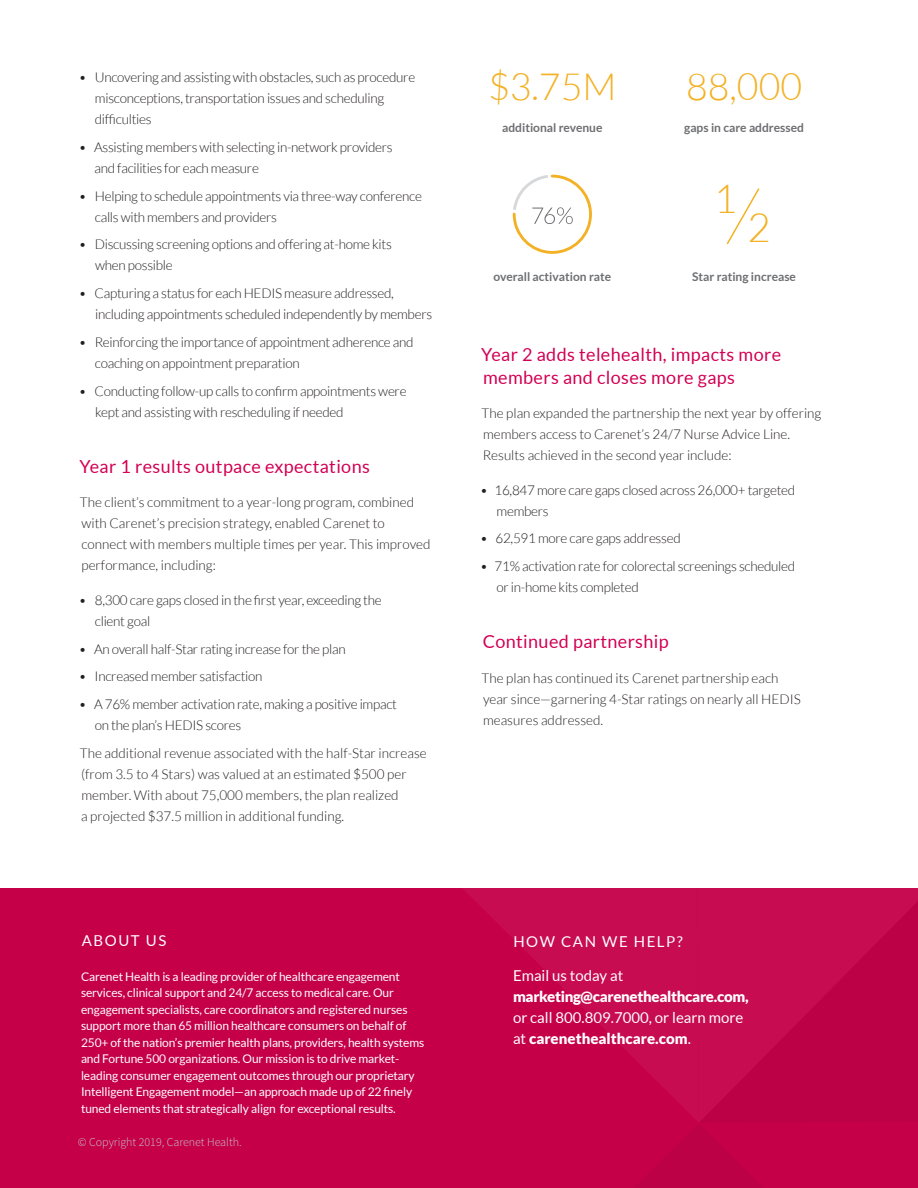
<style>
.page{position:relative;width:918px;height:1188px;background:#fff}
.page>*{position:absolute;margin:0;border:0;box-sizing:border-box;transform-origin:0 0}
.t1{font:300 39.9px "Lato";color:#f3b125}
.t2{font:300 37.5px "Lato";color:#f3b125}
.t3{font:18px/22.5px "Lato";letter-spacing:.02em;color:#d20054}
.t4{font:15px/21px "Lato";color:#fff}
.t5{font:900 15px "Lato";letter-spacing:-.02em;color:#fff}
.t6{font:15px "Lato";letter-spacing:.105em;color:#fff}
.t7{font:300 13.5px/21px "Lato";letter-spacing:-.02em;color:#231f20}
.t8{font:300 13.5px/21px "Lato";color:#231f20}
.t9{font:12px/16.5px "Lato";letter-spacing:-.01em;color:#fff}
.t10{font:700 12px "Lato";color:#6d6e71}
.t11{font:300 12px "Source Sans Pro";color:#c7c8ca}
.s1{font-weight:900}
</style>
<div class="page">
<div style="left:0;top:889px;width:918px;height:299px;background:#c50049"></div>
<svg style="left:699px;top:889px;width:219px;height:232px;fill:#c70c51"></svg>
<svg style="left:464px;top:889px;width:235px;height:233px;fill:#c7094f"></svg>
<svg style="left:726px;top:188px;width:34px;height:57px"></svg>
<svg style="left:513px;top:175px;width:79px;height:79px"></svg>
<p class="t7" style="left:95px;top:67px;width:322px;text-indent:-16px">• Uncovering and assisting with obstacles, such as procedure misconceptions, transportation issues and scheduling difficulties</p>
<p class="t7" style="left:95px;top:137px;width:300px;text-indent:-16px">• Assisting members with selecting in-network providers and facilities for each measure</p>
<p class="t7" style="left:95px;top:185px;width:329px;text-indent:-16px">• Helping to schedule appointments via three-way conference calls with members and providers</p>
<p class="t7" style="left:95px;top:234px;width:298px;text-indent:-16px">• Discussing screening options and offering at-home kits when possible</p>
<p class="t7" style="left:95px;top:283px;width:339px;text-indent:-16px">• Capturing a status for each HEDIS measure addressed, including appointments scheduled independently by members</p>
<p class="t7" style="left:95px;top:332px;width:320px;text-indent:-16px">• Reinforcing the importance of appointment adherence and coaching on appointment preparation</p>
<p class="t7" style="left:95px;top:380px;width:313px;text-indent:-16px">• Conducting follow-up calls to confirm appointments were kept and assisting with rescheduling if needed</p>
<h3 class="t3" style="left:80px;top:455px;width:292px">Year 1 results outpace expectations</h3>
<p class="t8" style="left:80px;top:492px;width:352px">The client’s commitment to a year-long program, combined with Carenet’s precision strategy, enabled Carenet to connect with members multiple times per year. This improved performance, including:</p>
<p class="t7" style="left:95px;top:590px;width:288px;text-indent:-16px">• 8,300 care gaps closed in the first year, exceeding the client goal</p>
<p class="t7" style="left:79px;top:638px;width:268px">• An overall half-Star rating increase for the plan</p>
<p class="t7" style="left:79px;top:666px;width:185px">• Increased member satisfaction</p>
<p class="t7" style="left:95px;top:694px;width:304px;text-indent:-16px">• A 76% member activation rate, making a positive impact on the plan’s HEDIS scores</p>
<p class="t8" style="left:80px;top:743px;width:348px">The additional revenue associated with the half-Star increase (from 3.5 to 4 Stars) was valued at an estimated $500 per member. With about 75,000 members, the plan realized<br>a projected $37.5 million in additional funding.</p>
<h2 class="t2" style="left:488px;top:67px;width:130px">$3.75M</h2>
<h2 class="t2" style="left:686px;top:67px;width:118px">88,000</h2>
<p class="t10" style="left:502px;top:120px;width:102px">additional revenue</p>
<p class="t10" style="left:494px;top:269px;width:119px">overall activation rate</p>
<p class="t10" style="left:684px;top:120px;width:121px">gaps in care addressed</p>
<h1 class="t1" style="left:714px;top:178px;width:25px">1</h1>
<h1 class="t1" style="left:748px;top:206px;width:25px">2</h1>
<p class="t10" style="left:692px;top:269px;width:105px">Star rating increase</p>
<h3 class="t3" style="left:481px;top:343px;width:301px">Year 2 adds telehealth, impacts more members and closes more gaps</h3>
<p class="t8" style="left:482px;top:403px;width:341px">The plan expanded the partnership the next year by offering members access to Carenet’s 24/7 Nurse Advice Line.<br>Results achieved in the second year include:</p>
<p class="t7" style="left:497px;top:479px;width:300px;text-indent:-16px">• 16,847 more care gaps closed across 26,000+ targeted members</p>
<p class="t7" style="left:480px;top:528px;width:202px">• 62,591 more care gaps addressed</p>
<p class="t7" style="left:497px;top:556px;width:300px;text-indent:-16px">• 71% activation rate for colorectal screenings scheduled or in-home kits completed</p>
<h3 class="t3" style="left:483px;top:631px;width:187px">Continued partnership</h3>
<p class="t8" style="left:482px;top:668px;width:321px">The plan has continued its Carenet partnership each year since—garnering 4-Star ratings on nearly all HEDIS measures addressed.</p>
<p class="t4" style="left:82px;top:930px;width:86px">ABOUT US</p>
<p class="t6" style="left:513px;top:933px;width:171px">HOW CAN WE HELP?</p>
<p class="t9" style="left:81px;top:968px;width:345px">Carenet Health is a leading provider of healthcare engagement services, clinical support and 24/7 access to medical care. Our engagement specialists, care coordinators and registered nurses support more than 65 million healthcare consumers on behalf of 250+ of the nation’s premier health plans, providers, health systems and Fortune 500 organizations. Our mission is to drive market&shy;leading consumer engagement outcomes through our proprietary Intelligent Engagement model—an approach made up of 22 finely tuned elements that strategically align for exceptional results.</p>
<p class="t11" style="left:78px;top:1135px;width:166px">© Copyright 2019, Carenet Health.</p>
<p class="t4" style="left:513px;top:965px;width:112px">Email us today at</p>
<p class="t5" style="left:513px;top:988px;width:237px">marketing@carenethealthcare.com,</p>
<p class="t4" style="left:513px;top:1007px;width:232px">or call 800.809.7000, or learn more at <span class="s1">carenethealthcare.com</span>.</p>
</div>
